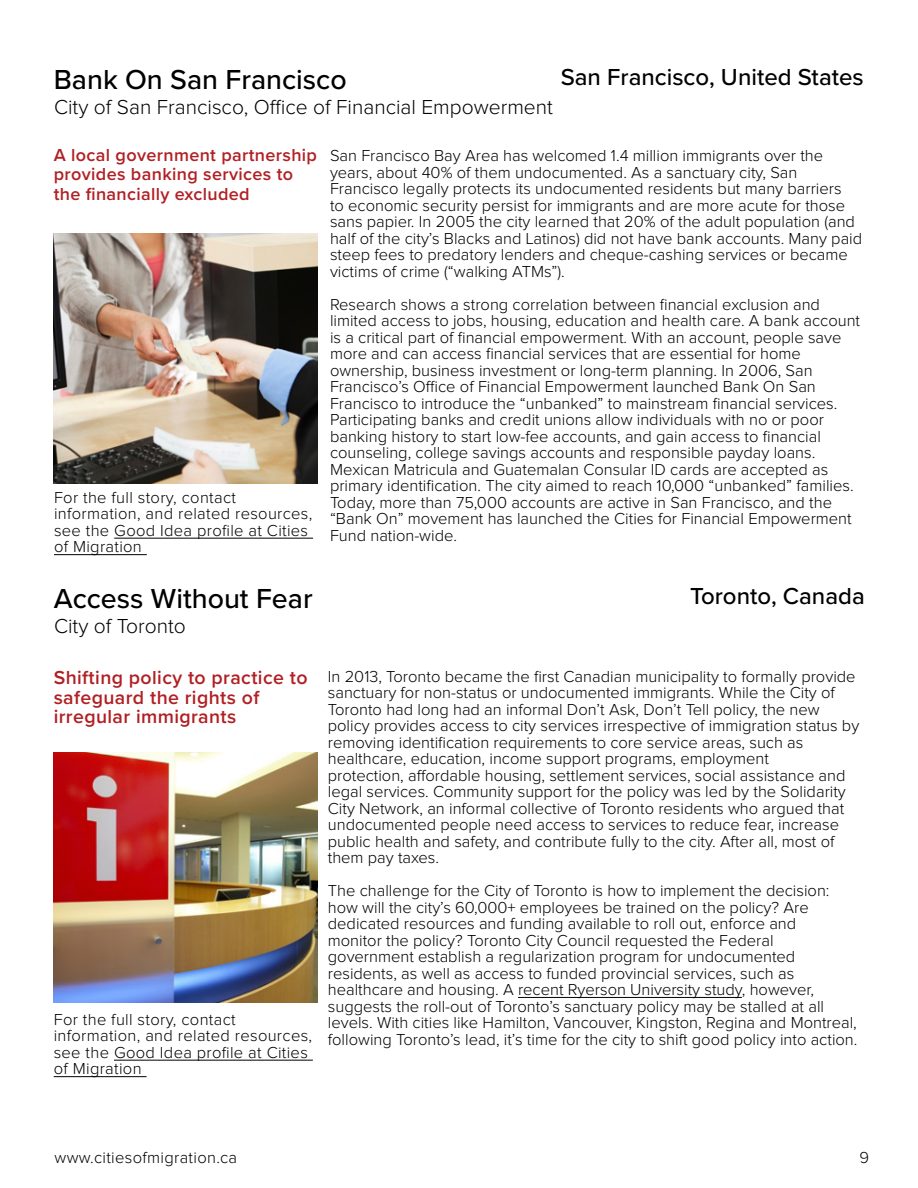
<style>
.page{position:relative;width:918px;height:1188px;background:#fff}
.page>*{position:absolute;margin:0;border:0;box-sizing:border-box;transform-origin:0 0}
.t1{font:500 28.5px "Proxima Nova";color:#000}
.t2{font:500 24px "Proxima Nova";color:#000}
.t3{font:300 21px "Proxima Nova";color:#000}
.t4{font:600 19.5px/19.5px "Proxima Nova";letter-spacing:.02em;color:#b12024}
.t5{font:600 18px/19.5px "Proxima Nova";letter-spacing:.02em;color:#b12024}
.t6{font:300 16.5px/16.5px "Proxima Nova";color:#000}
.t7{font:300 16.5px/16.5px "Proxima Nova";letter-spacing:.02em;color:#000}
</style>
<div class="page">
<hr style="left:518px;top:997px;width:224px;height:1px;background:#000">
<hr style="left:114px;top:1060px;width:199px;height:1px;background:#000">
<hr style="left:54px;top:1076px;width:93px;height:1px;background:#000">
<img style="left:54px;top:233px;width:263px;height:251px">
<img style="left:54px;top:752px;width:263px;height:251px">
<hr style="left:114px;top:538px;width:199px;height:1px;background:#000">
<hr style="left:54px;top:554px;width:93px;height:1px;background:#000">
<h1 class="t1" style="left:54px;top:58px;width:294px">Bank On San Francisco</h1>
<h2 class="t2" style="left:561px;top:59px;width:305px">San Francisco, United States</h2>
<p class="t3" style="left:54px;top:97px;width:501px">City of San Francisco, Office of Financial Empowerment</p>
<p class="t5" style="left:54px;top:145px;width:265px">A local government partnership provides banking services to the financially excluded</p>
<p class="t7" style="left:54px;top:490px;width:260px">For the full story, contact information, and related resources, see the Good Idea profile at Cities of Migration</p>
<p class="t6" style="left:330px;top:148px;width:534px">San Francisco Bay Area has welcomed 1.4 million immigrants over the years, about 40% of them undocumented. As a sanctuary city, San Francisco legally protects its undocumented residents but many barriers<br>to economic security persist for immigrants and are more acute for those sans papier. In 2005 the city learned that 20% of the adult population (and half of the city’s Blacks and Latinos) did not have bank accounts. Many paid steep fees to predatory lenders and cheque-cashing services or became victims of crime (“walking ATMs”).</p>
<p class="t6" style="left:330px;top:297px;width:532px">Research shows a strong correlation between financial exclusion and limited access to jobs, housing, education and health care. A bank account is a critical part of financial empowerment. With an account, people save more and can access financial services that are essential for home ownership, business investment or long-term planning. In 2006, San Francisco’s Office of Financial Empowerment launched Bank On San Francisco to introduce the “unbanked” to mainstream financial services.<br>Participating banks and credit unions allow individuals with no or poor banking history to start low-fee accounts, and gain access to financial counseling, college savings accounts and responsible payday loans.<br>Mexican Matricula and Guatemalan Consular ID cards are accepted as primary identification. The city aimed to reach 10,000 “unbanked” families.<br>Today, more than 75,000 accounts are active in San Francisco, and the “Bank On” movement has launched the Cities for Financial Empowerment Fund nation-wide.</p>
<h1 class="t1" style="left:54px;top:577px;width:260px">Access Without Fear</h1>
<h2 class="t2" style="left:690px;top:578px;width:176px">Toronto, Canada</h2>
<p class="t3" style="left:54px;top:616px;width:133px">City of Toronto</p>
<p class="t4" style="left:54px;top:667px;width:255px">Shifting policy to practice to safeguard the rights of irregular immigrants</p>
<p class="t7" style="left:54px;top:1012px;width:260px">For the full story, contact information, and related resources, see the Good Idea profile at Cities of Migration</p>
<p class="t6" style="left:328px;top:669px;width:533px">In 2013, Toronto became the first Canadian municipality to formally provide sanctuary for non-status or undocumented immigrants. While the City of Toronto had long had an informal Don’t Ask, Don’t Tell policy, the new policy provides access to city services irrespective of immigration status by removing identification requirements to core service areas, such as healthcare, education, income support programs, employment<br>protection, affordable housing, settlement services, social assistance and legal services. Community support for the policy was led by the Solidarity City Network, an informal collective of Toronto residents who argued that undocumented people need access to services to reduce fear, increase public health and safety, and contribute fully to the city. After all, most of them pay taxes.</p>
<p class="t6" style="left:328px;top:883px;width:531px">The challenge for the City of Toronto is how to implement the decision: how will the city’s 60,000+ employees be trained on the policy? Are dedicated resources and funding available to roll out, enforce and<br>monitor the policy? Toronto City Council requested the Federal government establish a regularization program for undocumented residents, as well as access to funded provincial services, such as healthcare and housing. A recent Ryerson University study, however, suggests the roll-out of Toronto’s sanctuary policy may be stalled at all levels. With cities like Hamilton, Vancouver, Kingston, Regina and Montreal, following Toronto’s lead, it’s time for the city to shift good policy into action.</p>
<p class="t7" style="left:54px;top:1150px;width:184px">www.citiesofmigration.ca</p>
<p class="t6" style="left:860px;top:1150px;width:11px">9</p>
</div>
